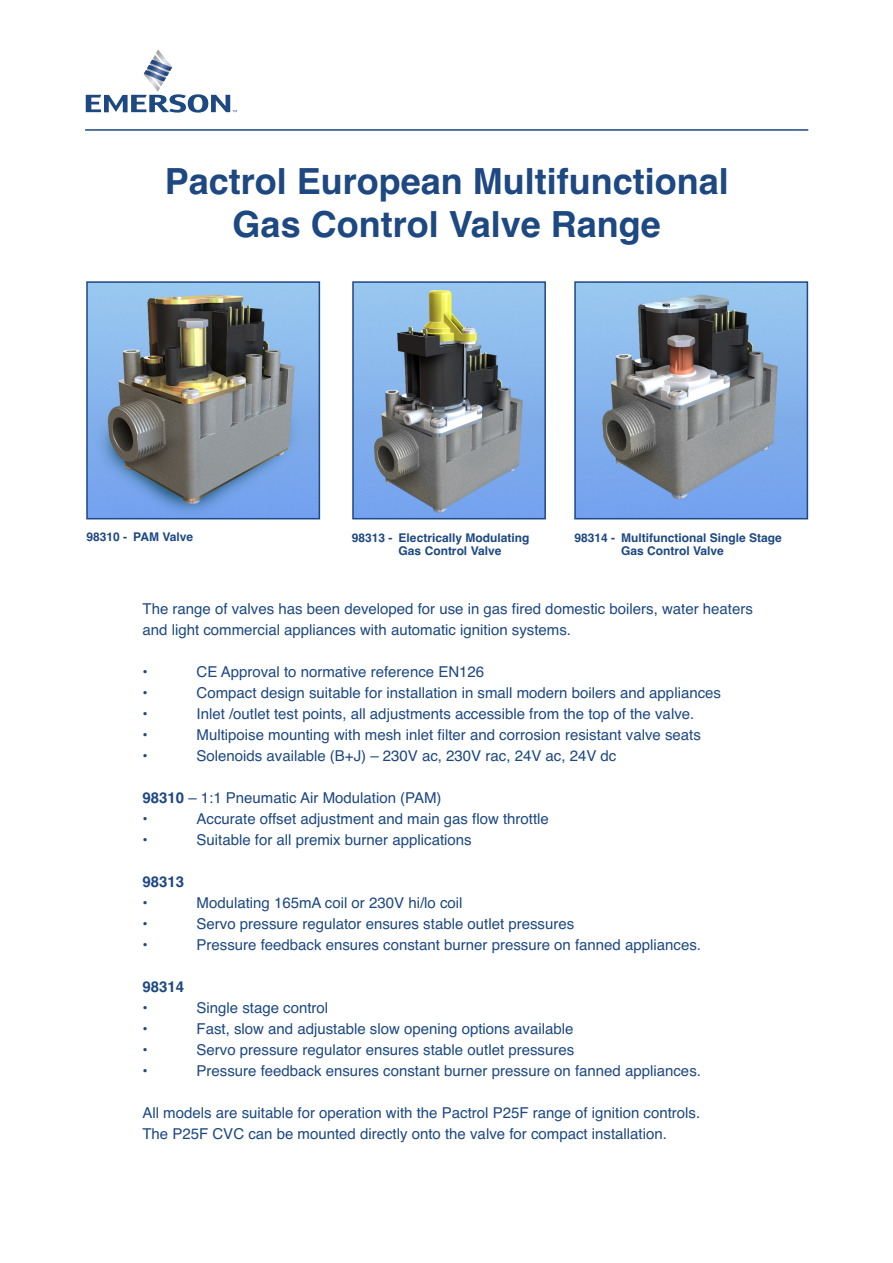
<style>
.page{position:relative;width:893px;height:1263px;background:#fff}
.page>*{position:absolute;margin:0;border:0;box-sizing:border-box;transform-origin:0 0}
.t1{font:700 36px/43.2px "Helvetica";color:#1d4882;text-align:center}
.t2{font:15px/21px "Helvetica";color:#1d4882}
.t3{font:700 15px "Helvetica";color:#1d4882}
.t4{font:700 12px/13.5px "Helvetica";color:#1d4882}
.s1{font-weight:700}
</style>
<div class="page">
<hr style="left:85px;top:129px;width:723px;height:2px;background:#1d4882">
<svg style="left:86px;top:49px;width:151px;height:64px"></svg>
<img style="left:577px;top:284px;width:228px;height:232px">
<div style="left:574px;top:281px;width:234px;height:238px;border:2px solid #1d4882"></div>
<img style="left:355px;top:284px;width:188px;height:232px">
<div style="left:352px;top:281px;width:194px;height:238px;border:2px solid #1d4882"></div>
<img style="left:89px;top:284px;width:228px;height:232px">
<div style="left:86px;top:281px;width:234px;height:238px;border:2px solid #1d4882"></div>
<h1 class="t1" style="left:165px;top:160px;width:566px">Pactrol European Multifunctional<br>Gas Control Valve Range</h1>
<p class="t4" style="left:86px;top:530px;width:108px">98310 - PAM Valve</p>
<p class="t4" style="left:399px;top:531px;width:132px;text-indent:-47px">98313 - Electrically Modulating<br>Gas Control Valve</p>
<p class="t4" style="left:621px;top:531px;width:162px;text-indent:-47px">98314 - Multifunctional Single Stage<br>Gas Control Valve</p>
<p class="t2" style="left:143px;top:598px;width:612px">The range of valves has been developed for use in gas fired domestic boilers, water heaters and light commercial appliances with automatic ignition systems.</p>
<p class="t2" style="left:143px;top:661px;width:7px">•</p>
<p class="t2" style="left:197px;top:661px;width:289px">CE Approval to normative reference EN126</p>
<p class="t2" style="left:143px;top:682px;width:7px">•</p>
<p class="t2" style="left:197px;top:682px;width:526px">Compact design suitable for installation in small modern boilers and appliances</p>
<p class="t2" style="left:143px;top:703px;width:7px">•</p>
<p class="t2" style="left:197px;top:703px;width:499px">Inlet /outlet test points, all adjustments accessible from the top of the valve.</p>
<p class="t2" style="left:143px;top:724px;width:7px">•</p>
<p class="t2" style="left:197px;top:724px;width:506px">Multipoise mounting with mesh inlet filter and corrosion resistant valve seats</p>
<p class="t2" style="left:143px;top:745px;width:7px">•</p>
<p class="t2" style="left:197px;top:745px;width:421px">Solenoids available (B+J) – 230V ac, 230V rac, 24V ac, 24V dc</p>
<p class="t2" style="left:143px;top:787px;width:301px"><span class="s1">98310</span> – 1:1 Pneumatic Air Modulation (PAM) •</p>
<p class="t2" style="left:197px;top:808px;width:354px">Accurate offset adjustment and main gas flow throttle</p>
<p class="t2" style="left:143px;top:829px;width:7px">•</p>
<p class="t2" style="left:197px;top:829px;width:277px">Suitable for all premix burner applications</p>
<p class="t3" style="left:143px;top:873px;width:43px">98313</p>
<p class="t2" style="left:143px;top:892px;width:7px">•</p>
<p class="t2" style="left:197px;top:892px;width:267px">Modulating 165mA coil or 230V hi/lo coil</p>
<p class="t2" style="left:143px;top:913px;width:7px">•</p>
<p class="t2" style="left:197px;top:913px;width:379px">Servo pressure regulator ensures stable outlet pressures</p>
<p class="t2" style="left:143px;top:934px;width:7px">•</p>
<p class="t2" style="left:197px;top:934px;width:506px">Pressure feedback ensures constant burner pressure on fanned appliances.</p>
<p class="t3" style="left:142px;top:978px;width:43px">98314</p>
<p class="t2" style="left:142px;top:997px;width:7px">•</p>
<p class="t2" style="left:196px;top:997px;width:133px">Single stage control</p>
<p class="t2" style="left:142px;top:1018px;width:7px">•</p>
<p class="t2" style="left:196px;top:1018px;width:378px">Fast, slow and adjustable slow opening options available</p>
<p class="t2" style="left:142px;top:1039px;width:7px">•</p>
<p class="t2" style="left:196px;top:1039px;width:379px">Servo pressure regulator ensures stable outlet pressures</p>
<p class="t2" style="left:142px;top:1060px;width:7px">•</p>
<p class="t2" style="left:196px;top:1060px;width:506px">Pressure feedback ensures constant burner pressure on fanned appliances.</p>
<p class="t2" style="left:142px;top:1102px;width:559px">All models are suitable for operation with the Pactrol P25F range of ignition controls.<br>The P25F CVC can be mounted directly onto the valve for compact installation.</p>
</div>
